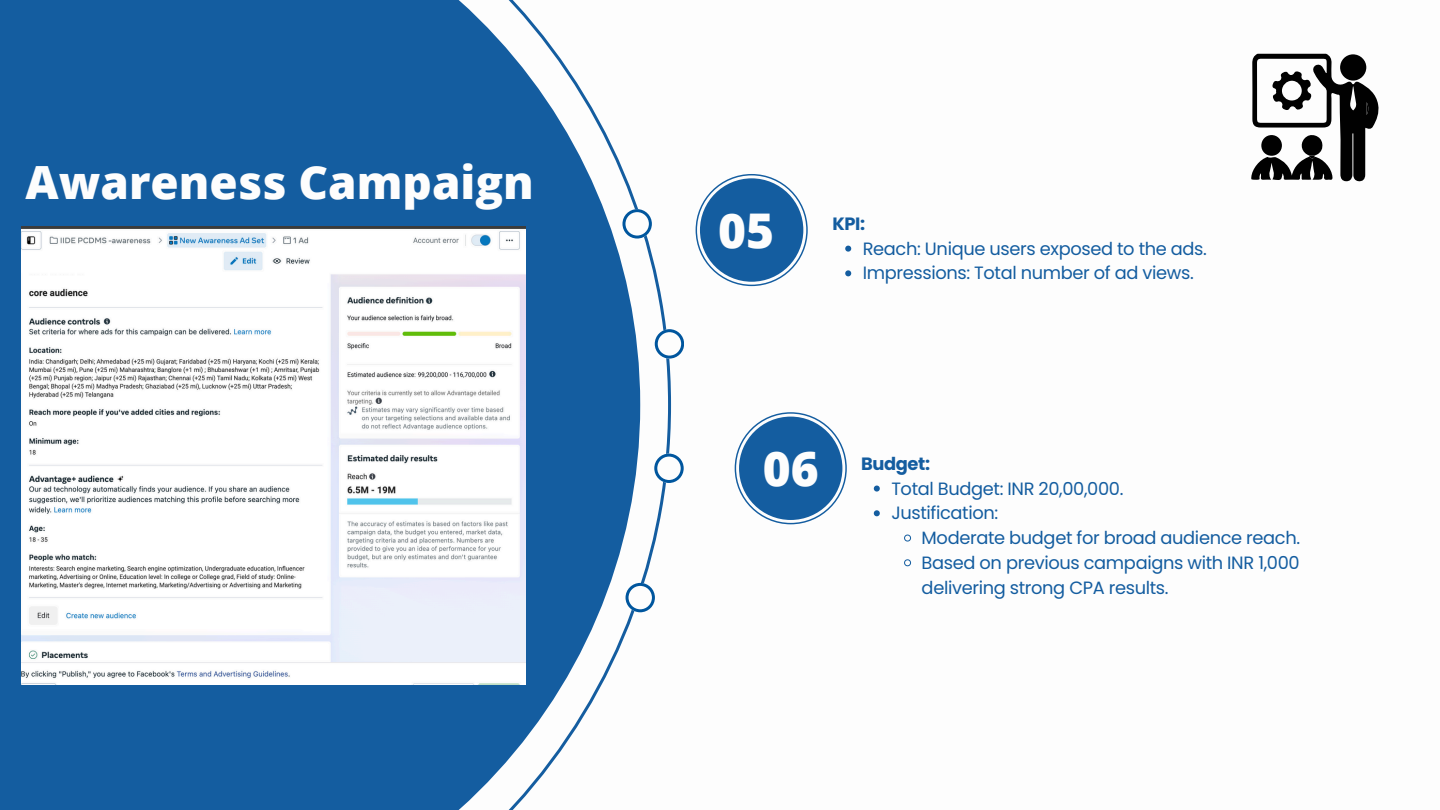
<style>
.page{position:relative;width:1440px;height:810px;background:#fff}
.page>*{position:absolute;margin:0;border:0;box-sizing:border-box;transform-origin:0 0}
.t1{font:800 47.8px "Open Sans";color:#fdfdfd}
.t2{font:800 45.8px "Open Sans";color:#fdfdfd}
.t3{font:17.8px/24.8px "Poppins";letter-spacing:-.02em;color:#145da0}
.t4{font:700 17.8px "Poppins";letter-spacing:-.02em;color:#145da0}
</style>
<div class="page">
<svg style="left:0;top:0;width:640px;height:810px;background:#3775ae"></svg>
<svg style="left:696px;top:174px;width:112px;height:112px"></svg>
<div style="left:700px;top:178px;width:103px;height:104px;background:#145da0;border-radius:50%"></div>
<svg style="left:735px;top:412px;width:112px;height:112px"></svg>
<div style="left:739px;top:417px;width:103px;height:103px;background:#145da0;border-radius:50%"></div>
<svg style="left:622px;top:209px;width:30px;height:29px"></svg>
<svg style="left:655px;top:329px;width:29px;height:29px"></svg>
<svg style="left:626px;top:583px;width:29px;height:29px"></svg>
<svg style="left:654px;top:454px;width:30px;height:29px"></svg>
<img style="left:21px;top:226px;width:504px;height:458px">
<svg style="left:845px;top:246px;width:6px;height:6px"></svg>
<svg style="left:845px;top:270px;width:6px;height:6px"></svg>
<svg style="left:874px;top:486px;width:6px;height:6px"></svg>
<svg style="left:874px;top:510px;width:6px;height:6px"></svg>
<svg style="left:904px;top:534px;width:7px;height:8px"></svg>
<svg style="left:904px;top:559px;width:7px;height:8px"></svg>
<svg style="left:1251px;top:54px;width:128px;height:128px"></svg>
<p class="t2" style="left:26px;top:151px;width:510px">Awareness Campaign</p>
<h2 class="t1" style="left:718px;top:197px;width:58px">05</h2>
<p class="t4" style="left:832px;top:211px;width:34px">KPI:</p>
<p class="t3" style="left:863px;top:236px;width:346px">Reach: Unique users exposed to the ads.</p>
<p class="t3" style="left:863px;top:261px;width:333px">Impressions: Total number of ad views.</p>
<p class="t1" style="left:763px;top:435px;width:58px">06</p>
<p class="t4" style="left:861px;top:451px;width:71px">Budget:</p>
<p class="t3" style="left:891px;top:476px;width:234px">Total Budget: INR 20,00,000.</p>
<p class="t3" style="left:891px;top:501px;width:108px">Justification:</p>
<p class="t3" style="left:922px;top:525px;width:380px">Moderate budget for broad audience reach.</p>
<h3 class="t3" style="left:922px;top:550px;width:380px">Based on previous campaigns with INR 1,000 delivering strong CPA results.</h3>
</div>
